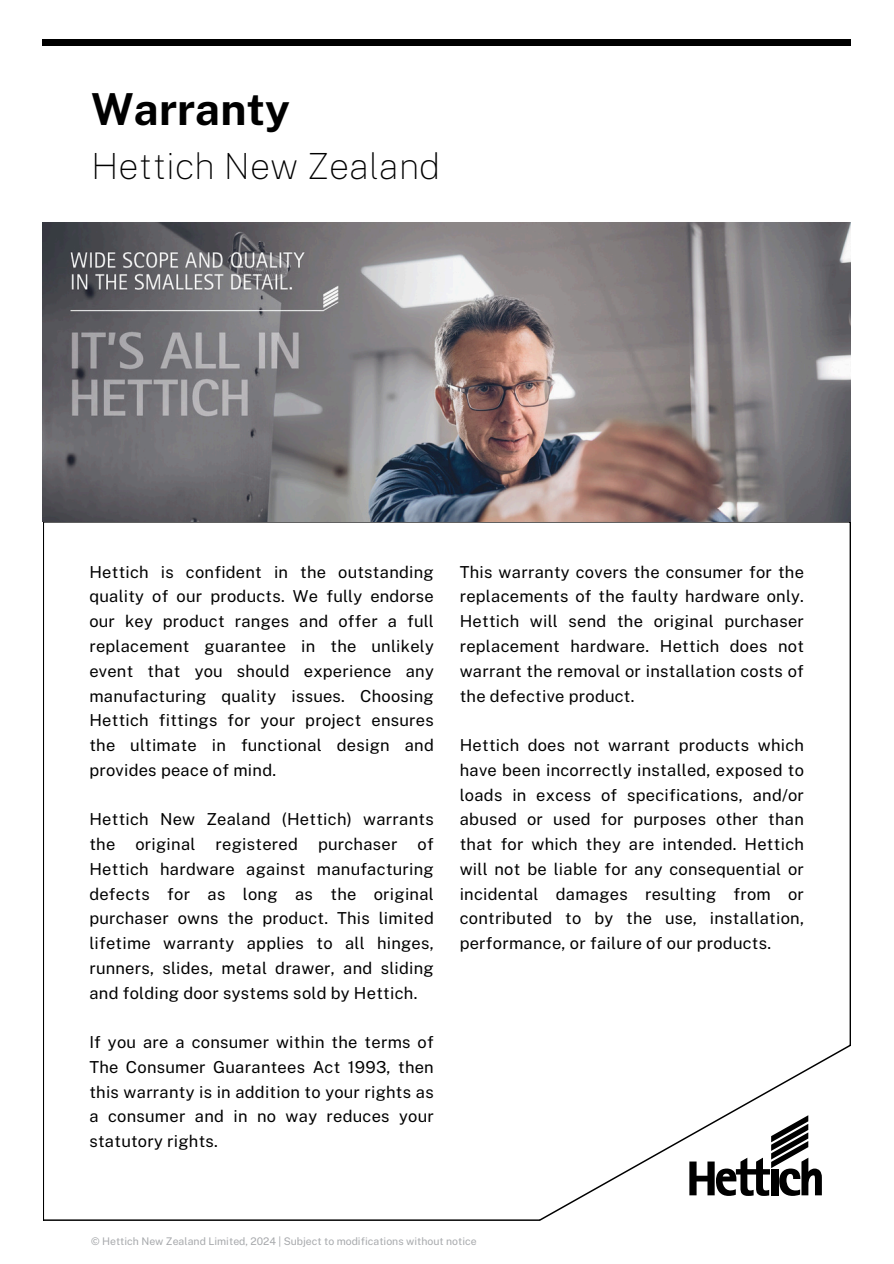
<style>
.page{position:relative;width:894px;height:1264px;background:#fff}
.page>*{position:absolute;margin:0;border:0;box-sizing:border-box;transform-origin:0 0}
.t1{font:700 44.1px "Public Sans";color:#000}
.t2{font:100 36px "Public Sans";color:#000}
.t3{font:16.5px/24.8px "Public Sans";letter-spacing:.015em;color:#000;text-align:justify}
.t4{font:10.5px "Public Sans";color:#a7a9ac}
</style>
<div class="page">
<div style="left:43px;top:40px;width:807px;height:6px;background:#000"></div>
<svg style="left:43px;top:521px;width:807px;height:699px"></svg>
<img style="left:43px;top:223px;width:807px;height:298px">
<h1 class="t1" style="left:91px;top:77px;width:200px">Warranty</h1>
<h2 class="t2" style="left:91px;top:139px;width:351px">Hettich New Zealand</h2>
<p class="t3" style="left:89px;top:558px;width:346px">Hettich is confident in the outstanding quality of our products. We fully endorse our key product ranges and offer a full replacement guarantee in the unlikely event that you should experience any manufacturing quality issues. Choosing Hettich fittings for your project ensures the ultimate in functional design and provides peace of mind.</p>
<p class="t3" style="left:89px;top:806px;width:346px">Hettich New Zealand (Hettich) warrants the original registered purchaser of Hettich hardware against manufacturing defects for as long as the original purchaser owns the product. This limited lifetime warranty applies to all hinges, runners, slides, metal drawer, and sliding and folding door systems sold by Hettich.</p>
<p class="t3" style="left:89px;top:1028px;width:346px">If you are a consumer within the terms of The Consumer Guarantees Act 1993, then this warranty is in addition to your rights as a consumer and in no way reduces your statutory rights.</p>
<p class="t3" style="left:459px;top:558px;width:346px">This warranty covers the consumer for the replacements of the faulty hardware only.<br>Hettich will send the original purchaser replacement hardware. Hettich does not warrant the removal or installation costs of the defective product.</p>
<p class="t3" style="left:459px;top:731px;width:345px">Hettich does not warrant products which have been incorrectly installed, exposed to loads in excess of specifications, and/or abused or used for purposes other than that for which they are intended. Hettich will not be liable for any consequential or incidental damages resulting from or contributed to by the use, installation, performance, or failure of our products.</p>
<p class="t4" style="left:91px;top:1233px;width:387px">© Hettich New Zealand Limited, 2024 | Subject to modifications without notice</p>
</div>
